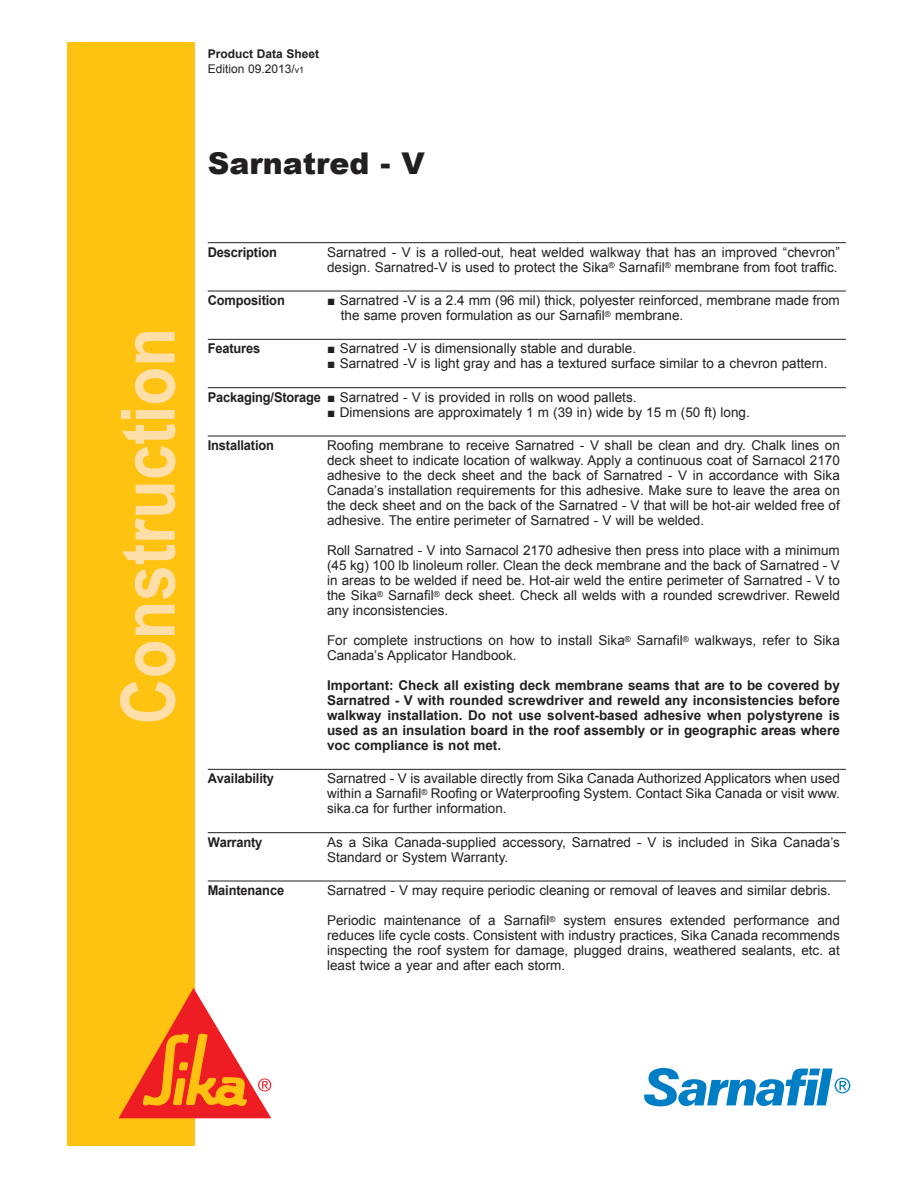
<style>
.page{position:relative;width:918px;height:1188px;background:#fff}
.page>*{position:absolute;margin:0;border:0;box-sizing:border-box;transform-origin:0 0}
.t1{font:700 75px "Arial";color:#fedfaa;scale:.85 1}
.t2{font:900 30px "Arial";color:#231f20}
.t3{font:13.5px/15px "Arial";color:#231f20}
.t4{font:700 13.5px/15px "Arial";letter-spacing:-.01em;color:#231f20;text-align:justify}
.t5{font:700 13.5px "Arial";letter-spacing:-.01em;color:#231f20;scale:.95 1}
.t6{font:700 12px/15px "Arial";color:#231f20}
.s1{font-weight:400}
.s2{font-weight:400;font-size:9px}
.s3{font-weight:700}
</style>
<div class="page">
<div style="left:68px;top:43px;width:127px;height:1103px;background:#fec210"></div>
<svg style="left:119px;top:988px;width:152px;height:130px"></svg>
<svg style="left:644px;top:1068px;width:206px;height:38px"></svg>
<hr style="left:208px;top:242px;width:119px;height:1px;background:#231f20">
<hr style="left:327px;top:242px;width:519px;height:1px;background:#231f20">
<hr style="left:208px;top:291px;width:119px;height:1px;background:#231f20">
<hr style="left:327px;top:291px;width:519px;height:1px;background:#231f20">
<hr style="left:208px;top:339px;width:119px;height:1px;background:#231f20">
<hr style="left:327px;top:339px;width:519px;height:1px;background:#231f20">
<hr style="left:208px;top:387px;width:119px;height:1px;background:#231f20">
<hr style="left:327px;top:387px;width:519px;height:1px;background:#231f20">
<hr style="left:208px;top:436px;width:119px;height:1px;background:#231f20">
<hr style="left:327px;top:436px;width:519px;height:1px;background:#231f20">
<hr style="left:208px;top:769px;width:119px;height:1px;background:#231f20">
<hr style="left:327px;top:769px;width:519px;height:1px;background:#231f20">
<hr style="left:208px;top:832px;width:119px;height:1px;background:#231f20">
<hr style="left:327px;top:832px;width:519px;height:1px;background:#231f20">
<hr style="left:208px;top:881px;width:119px;height:1px;background:#231f20">
<hr style="left:327px;top:881px;width:519px;height:1px;background:#231f20">
<h1 class="t1" style="left:98px;top:724px;width:468px;rotate:-90deg">Construction</h1>
<p class="t6" style="left:208px;top:46px;width:113px">Product Data Sheet<br><span class="s1">Edition 09.2013/</span><span class="s2">v1</span></p>
<h2 class="t2" style="left:208px;top:142px;width:218px">Sarnatred - V</h2>
<p class="t5" style="left:208px;top:243px;width:74px">Description</p>
<p class="t3" style="left:327px;top:245px;width:514px">Sarnatred - V is a rolled-out, heat welded walkway that has an improved “chevron” design. Sarnatred-V is used to protect the Sika<sup>®</sup> Sarnafil<sup>®</sup> membrane from foot traffic.</p>
<p class="t5" style="left:208px;top:291px;width:83px">Composition</p>
<p class="t3" style="left:341px;top:293px;width:501px;text-indent:-14px">■ Sarnatred -V is a 2.4 mm (96 mil) thick, polyester reinforced, membrane made from the same proven formulation as our Sarnafil<sup>®</sup> membrane.</p>
<p class="t5" style="left:208px;top:340px;width:57px">Features</p>
<p class="t3" style="left:327px;top:341px;width:311px">■ Sarnatred -V is dimensionally stable and durable.</p>
<p class="t3" style="left:327px;top:356px;width:502px">■ Sarnatred -V is light gray and has a textured surface similar to a chevron pattern.</p>
<p class="t3" style="left:208px;top:390px;width:430px"><span class="s3">Packaging/Storage</span> ■ Sarnatred - V is provided in rolls on wood pallets.</p>
<p class="t3" style="left:327px;top:405px;width:424px">■ Dimensions are approximately 1 m (39 in) wide by 15 m (50 ft) long.</p>
<p class="t5" style="left:208px;top:436px;width:71px">Installation</p>
<p class="t3" style="left:327px;top:438px;width:514px;text-align:justify">Roofing membrane to receive Sarnatred - V shall be clean and dry. Chalk lines on deck sheet to indicate location of walkway. Apply a continuous coat of Sarnacol 2170 adhesive to the deck sheet and the back of Sarnatred - V in accordance with Sika Canada’s installation requirements for this adhesive. Make sure to leave the area on the deck sheet and on the back of the Sarnatred - V that will be hot-air welded free of adhesive. The entire perimeter of Sarnatred - V will be welded.</p>
<p class="t3" style="left:327px;top:543px;width:514px;text-align:justify">Roll Sarnatred - V into Sarnacol 2170 adhesive then press into place with a minimum (45 kg) 100 lb linoleum roller. Clean the deck membrane and the back of Sarnatred - V in areas to be welded if need be. Hot-air weld the entire perimeter of Sarnatred - V to the Sika<sup>®</sup> Sarnafil<sup>®</sup> deck sheet. Check all welds with a rounded screwdriver. Reweld any inconsistencies.</p>
<p class="t3" style="left:327px;top:633px;width:514px">For complete instructions on how to install Sika<sup>®</sup> Sarnafil<sup>®</sup> walkways, refer to Sika<br>Canada’s Applicator Handbook.</p>
<p class="t4" style="left:327px;top:678px;width:514px">Important: Check all existing deck membrane seams that are to be covered by Sarnatred - V with rounded screwdriver and reweld any inconsistencies before walkway installation. Do not use solvent-based adhesive when polystyrene is used as an insulation board in the roof assembly or in geographic areas where voc compliance is not met.</p>
<p class="t5" style="left:208px;top:770px;width:71px">Availability</p>
<p class="t3" style="left:327px;top:771px;width:514px;text-align:justify">Sarnatred - V is available directly from Sika Canada Authorized Applicators when used within a Sarnafil<sup>®</sup> Roofing or Waterproofing System. Contact Sika Canada or visit www. sika.ca for further information.</p>
<p class="t5" style="left:208px;top:833px;width:59px">Warranty</p>
<p class="t3" style="left:327px;top:835px;width:514px">As a Sika Canada-supplied accessory, Sarnatred - V is included in Sika Canada’s<br>Standard or System Warranty.</p>
<p class="t5" style="left:208px;top:881px;width:82px">Maintenance</p>
<p class="t3" style="left:327px;top:883px;width:505px">Sarnatred - V may require periodic cleaning or removal of leaves and similar debris.</p>
<p class="t3" style="left:327px;top:913px;width:514px;text-align:justify">Periodic maintenance of a Sarnafil<sup>®</sup> system ensures extended performance and reduces life cycle costs. Consistent with industry practices, Sika Canada recommends inspecting the roof system for damage, plugged drains, weathered sealants, etc. at least twice a year and after each storm.</p>
</div>
